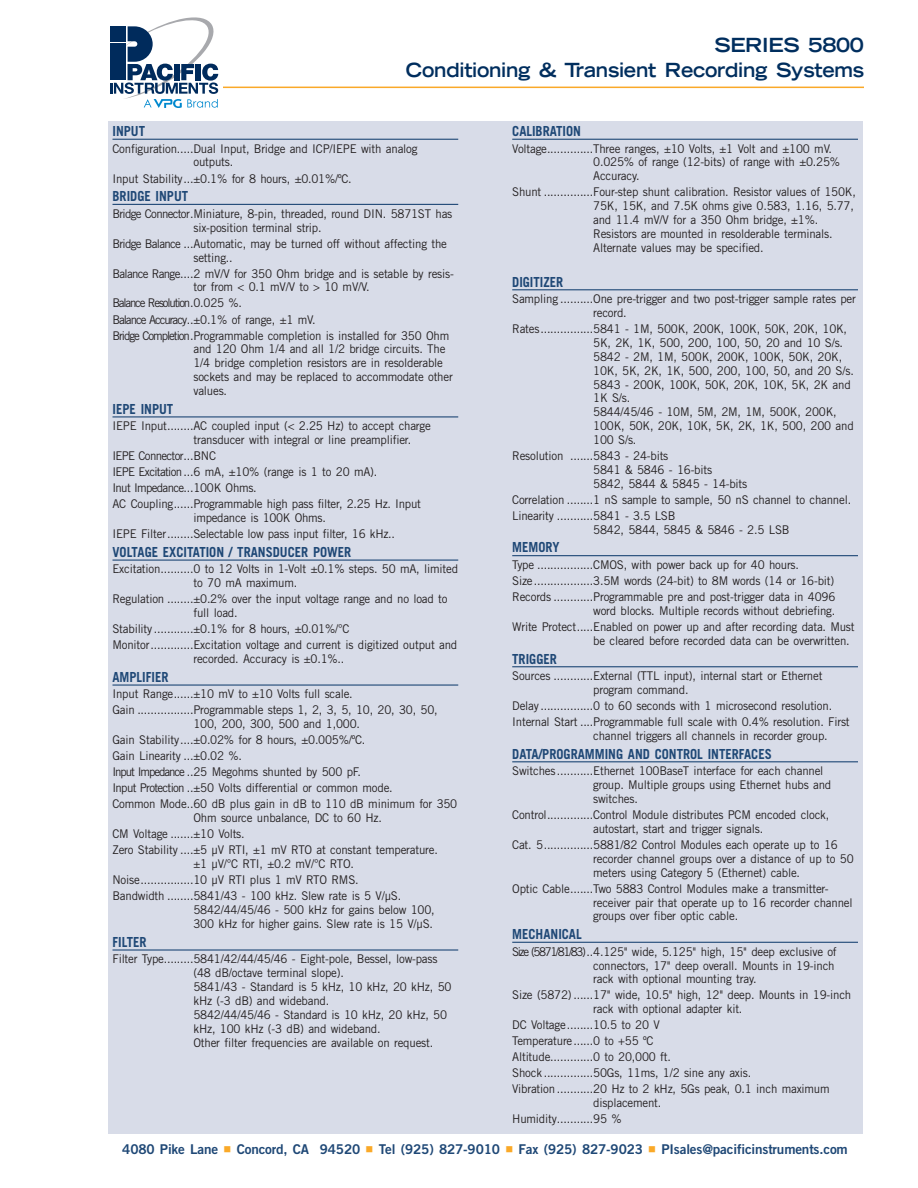
<style>
.page{position:relative;width:918px;height:1188px;background:#fff}
.page>*{position:absolute;margin:0;border:0;box-sizing:border-box;transform-origin:0 0}
.t1{font:700 expanded 19.5px/25.5px "Trade Gothic LH";letter-spacing:-.015em;color:#002e5e;text-align:right}
.t2{font:700 13.8px "Trade Gothic";color:#1f4876;scale:.92 1}
.t3{font:13.5px "Trade Gothic Bold Two";letter-spacing:-.01em;color:#1f4876}
.t4{font:12px/13.8px "Trade Gothic";letter-spacing:-.02em;color:#231f20;scale:.96 1}
.s1{color:#faa928}
</style>
<div class="page">
<hr style="left:192px;top:87px;width:672px;height:1px;background:#faa928">
<div style="left:108px;top:15px;width:115px;height:93px;background:#fff"></div>
<svg style="left:110px;top:17px;width:108px;height:91px"></svg>
<div style="left:108px;top:122px;width:754px;height:1012px;background:#d8dce8"></div>
<hr style="left:112px;top:139px;width:346px;height:1px;background:#1f4876">
<hr style="left:112px;top:204px;width:346px;height:1px;background:#1f4876">
<hr style="left:112px;top:416px;width:346px;height:1px;background:#1f4876">
<hr style="left:112px;top:560px;width:346px;height:1px;background:#1f4876">
<hr style="left:112px;top:684px;width:346px;height:2px;background:#1f4876">
<hr style="left:112px;top:949px;width:346px;height:2px;background:#1f4876">
<hr style="left:512px;top:139px;width:346px;height:1px;background:#1f4876">
<hr style="left:512px;top:289px;width:346px;height:1px;background:#1f4876">
<hr style="left:512px;top:555px;width:346px;height:1px;background:#1f4876">
<hr style="left:512px;top:666px;width:346px;height:1px;background:#1f4876">
<hr style="left:512px;top:761px;width:346px;height:1px;background:#1f4876">
<hr style="left:512px;top:942px;width:346px;height:1px;background:#1f4876">
<h1 class="t1" style="left:406px;top:34px;width:460px">SERIES 5800<br>Conditioning &amp; Transient Recording Systems</h1>
<p class="t2" style="left:113px;top:126px;width:37px">INPUT</p>
<p class="t4" style="left:193px;top:143px;width:235px;text-indent:-81px">Configuration.....Dual Input, Bridge and ICP/IEPE with analog outputs.</p>
<p class="t4" style="left:112px;top:172px;width:251px">Input Stability...±0.1% for 8 hours, ±0.01%/ºC.</p>
<p class="t2" style="left:113px;top:191px;width:84px">BRIDGE INPUT</p>
<p class="t4" style="left:193px;top:208px;width:271px;text-indent:-81px">Bridge Connector.Miniature, 8-pin, threaded, round DIN. 5871ST has six-position terminal strip.</p>
<p class="t4" style="left:193px;top:238px;width:266px;text-indent:-81px">Bridge Balance ...Automatic, may be turned off without affecting the setting..</p>
<p class="t4" style="left:112px;top:267px;width:357px;text-align:center">Balance Range....2 mV/V for 350 Ohm bridge and is setable by resis&shy;tor from &lt; 0.1 mV/V to &gt; 10 mV/V.</p>
<p class="t4" style="left:112px;top:296px;width:352px;line-height:16px">Balance Resolution.0.025 %.<br>Balance Accuracy..±0.1% of range, ±1 mV.<br>Bridge Completion.Programmable completion is installed for 350 Ohm</p>
<p class="t4" style="left:193px;top:343px;width:272px">and 120 Ohm 1/4 and all 1/2 bridge circuits. The 1/4 bridge completion resistors are in resolderable sockets and may be replaced to accommodate other values.</p>
<p class="t2" style="left:113px;top:404px;width:68px">IEPE INPUT</p>
<p class="t4" style="left:193px;top:420px;width:249px;text-indent:-81px">IEPE Input........AC coupled input (&lt; 2.25 Hz) to accept charge transducer with integral or line preamplifier.</p>
<p class="t4" style="left:112px;top:449px;width:323px;line-height:16px">IEPE Connector...BNC<br>IEPE Excitation...6 mA, ±10% (range is 1 to 20 mA).<br>Inut Impedance...100K Ohms.<br>AC Coupling......Programmable high pass filter, 2.25 Hz. Input</p>
<p class="t4" style="left:112px;top:511px;width:296px;line-height:16px;text-indent:81px">impedance is 100K Ohms.<br>IEPE Filter........Selectable low pass input filter, 16 kHz..</p>
<p class="t2" style="left:113px;top:547px;width:261px">VOLTAGE EXCITATION / TRANSDUCER POWER</p>
<p class="t4" style="left:193px;top:563px;width:277px;text-indent:-81px">Excitation..........0 to 12 Volts in 1-Volt ±0.1% steps. 50 mA, limited to 70 mA maximum.</p>
<p class="t4" style="left:193px;top:593px;width:266px;text-indent:-81px">Regulation ........±0.2% over the input voltage range and no load to full load.</p>
<p class="t4" style="left:112px;top:622px;width:361px;line-height:16px">Stability ............±0.1% for 8 hours, ±0.01%/°C<br>Monitor.............Excitation voltage and current is digitized output and</p>
<p class="t4" style="left:193px;top:653px;width:159px">recorded. Accuracy is ±0.1%..</p>
<p class="t2" style="left:113px;top:672px;width:62px">AMPLIFIER</p>
<p class="t4" style="left:112px;top:687px;width:340px;line-height:16px">Input Range......±10 mV to ±10 Volts full scale.<br>Gain .................Programmable steps 1, 2, 3, 5, 10, 20, 30, 50,</p>
<p class="t4" style="left:112px;top:717px;width:361px;line-height:16px;text-indent:81px">100, 200, 300, 500 and 1,000.<br>Gain Stability....±0.02% for 8 hours, ±0.005%/ºC.<br>Gain Linearity ...±0.02 %.<br>Input Impedance ..25 Megohms shunted by 500 pF.<br>Input Protection ..±50 Volts differential or common mode.<br>Common Mode..60 dB plus gain in dB to 110 dB minimum for 350</p>
<p class="t4" style="left:112px;top:811px;width:341px;line-height:16px;text-indent:81px">Ohm source unbalance, DC to 60 Hz.<br>CM Voltage .......±10 Volts.<br>Zero Stability ....±5 µV RTI, ±1 mV RTO at constant temperature.</p>
<p class="t4" style="left:112px;top:857px;width:302px;line-height:16px;text-indent:81px">±1 µV/°C RTI, ±0.2 mV/°C RTO.<br>Noise................10 µV RTI plus 1 mV RTO RMS.<br>Bandwidth ........5841/43 - 100 kHz. Slew rate is 5 V/µS.</p>
<p class="t4" style="left:193px;top:904px;width:253px">5842/44/45/46 - 500 kHz for gains below 100,<br>300 kHz for higher gains. Slew rate is 15 V/µS.</p>
<p class="t2" style="left:113px;top:937px;width:38px">FILTER</p>
<p class="t4" style="left:193px;top:953px;width:270px;text-indent:-81px">Filter Type.........5841/42/44/45/46 - Eight-pole, Bessel, low-pass (48 dB/octave terminal slope).<br>5841/43 - Standard is 5 kHz, 10 kHz, 20 kHz, 50 kHz (-3 dB) and wideband.<br>5842/44/45/46 - Standard is 10 kHz, 20 kHz, 50 kHz, 100 kHz (-3 dB) and wideband.<br>Other filter frequencies are available on request.</p>
<p class="t2" style="left:512px;top:126px;width:76px">CALIBRATION</p>
<p class="t4" style="left:593px;top:143px;width:259px;text-indent:-81px">Voltage..............Three ranges, ±10 Volts, ±1 Volt and ±100 mV.<br>0.025% of range (12-bits) of range with ±0.25%<br>Accuracy.</p>
<p class="t4" style="left:593px;top:186px;width:275px;text-indent:-81px">Shunt ...............Four-step shunt calibration. Resistor values of 150K, 75K, 15K, and 7.5K ohms give 0.583, 1.16, 5.77, and 11.4 mV/V for a 350 Ohm bridge, ±1%.<br>Resistors are mounted in resolderable terminals.<br>Alternate values may be specified.</p>
<p class="t2" style="left:512px;top:277px;width:57px">DIGITIZER</p>
<p class="t4" style="left:593px;top:293px;width:275px;text-indent:-81px">Sampling ..........One pre-trigger and two post-trigger sample rates per record.</p>
<p class="t4" style="left:593px;top:323px;width:273px;text-indent:-81px">Rates................5841 - 1M, 500K, 200K, 100K, 50K, 20K, 10K, 5K, 2K, 1K, 500, 200, 100, 50, 20 and 10 S/s.<br>5842 - 2M, 1M, 500K, 200K, 100K, 50K, 20K, 10K, 5K, 2K, 1K, 500, 200, 100, 50, and 20 S/s.<br>5843 - 200K, 100K, 50K, 20K, 10K, 5K, 2K and 1K S/s.<br>5844/45/46 - 10M, 5M, 2M, 1M, 500K, 200K, 100K, 50K, 20K, 10K, 5K, 2K, 1K, 500, 200 and 100 S/s.</p>
<p class="t4" style="left:593px;top:450px;width:162px;text-indent:-81px">Resolution .......5843 - 24-bits<br>5841 &amp; 5846 - 16-bits<br>5842, 5844 &amp; 5845 - 14-bits</p>
<p class="t4" style="left:512px;top:493px;width:355px;line-height:16px">Correlation ........1 nS sample to sample, 50 nS channel to channel.<br>Linearity ...........5841 - 3.5 LSB</p>
<p class="t4" style="left:593px;top:524px;width:206px">5842, 5844, 5845 &amp; 5846 - 2.5 LSB</p>
<p class="t2" style="left:512px;top:542px;width:53px">MEMORY</p>
<p class="t4" style="left:512px;top:558px;width:338px;line-height:16px">Type .................CMOS, with power back up for 40 hours.<br>Size..................3.5M words (24-bit) to 8M words (14 or 16-bit)<br>Records ............Programmable pre and post-trigger data in 4096</p>
<p class="t4" style="left:512px;top:604px;width:358px;line-height:16px;text-indent:81px">word blocks. Multiple records without debriefing.<br>Write Protect.....Enabled on power up and after recording data. Must</p>
<p class="t4" style="left:593px;top:635px;width:269px">be cleared before recorded data can be overwritten.</p>
<p class="t2" style="left:512px;top:654px;width:50px">TRIGGER</p>
<p class="t4" style="left:593px;top:670px;width:240px;text-indent:-81px">Sources ............External (TTL input), internal start or Ethernet program command.</p>
<p class="t4" style="left:512px;top:699px;width:353px;line-height:16px">Delay ................0 to 60 seconds with 1 microsecond resolution.<br>Internal Start ....Programmable full scale with 0.4% resolution. First</p>
<p class="t4" style="left:593px;top:730px;width:246px">channel triggers all channels in recorder group.</p>
<p class="t2" style="left:512px;top:749px;width:284px">DATA/PROGRAMMING AND CONTROL INTERFACES</p>
<p class="t4" style="left:593px;top:765px;width:250px;text-indent:-81px">Switches ...........Ethernet 100BaseT interface for each channel group. Multiple groups using Ethernet hubs and switches.</p>
<p class="t4" style="left:593px;top:809px;width:247px;text-indent:-81px">Control..............Control Module distributes PCM encoded clock, autostart, start and trigger signals.</p>
<p class="t4" style="left:593px;top:839px;width:273px;text-indent:-81px">Cat. 5...............5881/82 Control Modules each operate up to 16 recorder channel groups over a distance of up to 50 meters using Category 5 (Ethernet) cable.</p>
<p class="t4" style="left:593px;top:883px;width:272px;text-indent:-81px">Optic Cable.......Two 5883 Control Modules make a transmitter&shy;receiver pair that operate up to 16 recorder channel groups over fiber optic cable.</p>
<p class="t2" style="left:512px;top:929px;width:77px">MECHANICAL</p>
<p class="t4" style="left:593px;top:946px;width:255px;text-indent:-81px">Size (5871/81/83)..4.125" wide, 5.125" high, 15" deep exclusive of connectors, 17" deep overall. Mounts in 19-inch rack with optional mounting tray.</p>
<p class="t4" style="left:593px;top:989px;width:270px;text-indent:-81px">Size (5872) ......17" wide, 10.5" high, 12" deep. Mounts in 19-inch rack with optional adapter kit.</p>
<p class="t4" style="left:512px;top:1018px;width:332px;line-height:16px">DC Voltage........10.5 to 20 V<br>Temperature......0 to +55 ºC<br>Altitude.............0 to 20,000 ft.<br>Shock ...............50Gs, 11ms, 1/2 sine any axis.<br>Vibration ...........20 Hz to 2 kHz, 5Gs peak, 0.1 inch maximum</p>
<p class="t4" style="left:512px;top:1096px;width:157px;line-height:16px;text-indent:81px">displacement.<br>Humidity...........95 %</p>
<p class="t3" style="left:122px;top:1144px;width:727px">4080 Pike Lane <span class="s1">■</span> Concord, CA 94520 <span class="s1">■</span> Tel (925) 827-9010 <span class="s1">■</span> Fax (925) 827-9023 <span class="s1">■</span> PIsales@pacificinstruments.com</p>
</div>
